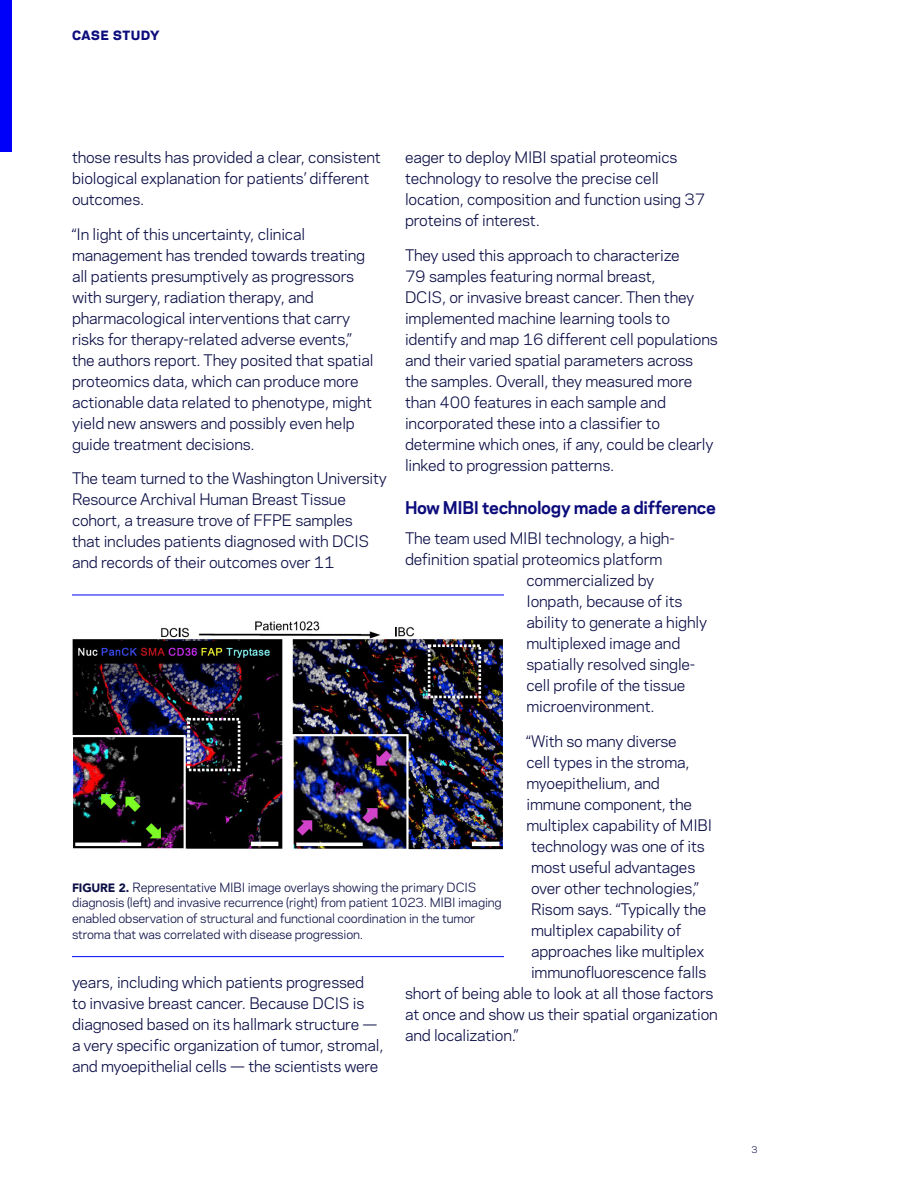
<style>
.page{position:relative;width:918px;height:1188px;background:#fff}
.page>*{position:absolute;margin:0;border:0;box-sizing:border-box;transform-origin:0 0}
.t1{font:700 16.5px "Polaris";letter-spacing:-.02em;color:#0c0c7c}
.t2{font:15px/21px "Polaris";letter-spacing:-.01em;color:#0c0f46}
.t3{font:12px/15.8px "Polaris";letter-spacing:-.01em;color:#0c0f46}
.t4{font:800 12px "Polaris";letter-spacing:.07em;color:#0c0c7c}
.t5{font:8.7px "Polaris";color:#0c0f46}
.s1{font-family:"Avenir LT Std";font-weight:900}
</style>
<div class="page">
<div style="left:0;top:0;width:12px;height:152px;background:#0000fa"></div>
<hr style="left:72px;top:956px;width:432px;height:1px;background:#0000fa">
<img style="left:72px;top:621px;width:431px;height:229px">
<hr style="left:72px;top:595px;width:432px;height:1px;background:#0000fa">
<p class="t4" style="left:72px;top:25px;width:89px">CASE STUDY</p>
<p class="t2" style="left:72px;top:146px;width:310px">those results has provided a clear, consistent biological explanation for patients’ different outcomes.</p>
<p class="t2" style="left:72px;top:223px;width:303px">“In light of this uncertainty, clinical management has trended towards treating all patients presumptively as progressors with surgery, radiation therapy, and pharmacological interventions that carry risks for therapy-related adverse events,” the authors report. They posited that spatial proteomics data, which can produce more actionable data related to phenotype, might yield new answers and possibly even help guide treatment decisions.</p>
<p class="t2" style="left:72px;top:467px;width:317px">The team turned to the Washington University Resource Archival Human Breast Tissue cohort, a treasure trove of FFPE samples<br>that includes patients diagnosed with DCIS and records of their outcomes over 11</p>
<p class="t2" style="left:405px;top:146px;width:302px">eager to deploy MIBI spatial proteomics technology to resolve the precise cell location, composition and function using 37 proteins of interest.</p>
<p class="t2" style="left:405px;top:244px;width:314px">They used this approach to characterize<br>79 samples featuring normal breast,<br>DCIS, or invasive breast cancer. Then they implemented machine learning tools to identify and map 16 different cell populations and their varied spatial parameters across the samples. Overall, they measured more than 400 features in each sample and incorporated these into a classifier to determine which ones, if any, could be clearly linked to progression patterns.</p>
<p class="t1" style="left:405px;top:496px;width:313px">How MIBI technology made a difference</p>
<p class="t2" style="left:405px;top:527px;width:271px">The team used MIBI technology, a high-</p>
<p class="t2" style="left:405px;top:548px;width:259px">definition spatial proteomics platform</p>
<p class="t2" style="left:526px;top:569px;width:129px">commercialized by</p>
<p class="t2" style="left:526px;top:590px;width:157px">Ionpath, because of its</p>
<p class="t2" style="left:526px;top:611px;width:182px">ability to generate a highly</p>
<p class="t2" style="left:526px;top:632px;width:155px">multiplexed image and</p>
<p class="t2" style="left:526px;top:653px;width:170px">spatially resolved single-</p>
<p class="t2" style="left:526px;top:674px;width:160px">cell profile of the tissue</p>
<p class="t2" style="left:526px;top:695px;width:130px">microenvironment.</p>
<p class="t2" style="left:526px;top:730px;width:152px">“With so many diverse</p>
<p class="t2" style="left:526px;top:751px;width:165px">cell types in the stroma,</p>
<p class="t2" style="left:526px;top:772px;width:135px">myoepithelium, and</p>
<p class="t2" style="left:526px;top:793px;width:167px">immune component, the</p>
<p class="t2" style="left:526px;top:814px;width:187px">multiplex capability of MIBI</p>
<p class="t2" style="left:531px;top:835px;width:175px">technology was one of its</p>
<p class="t2" style="left:531px;top:856px;width:166px">most useful advantages</p>
<p class="t2" style="left:531px;top:877px;width:169px">over other technologies,”</p>
<p class="t2" style="left:531px;top:898px;width:177px">Risom says. “Typically the</p>
<p class="t2" style="left:531px;top:919px;width:152px">multiplex capability of</p>
<p class="t2" style="left:531px;top:940px;width:175px">approaches like multiplex</p>
<p class="t2" style="left:531px;top:961px;width:177px">immunofluorescence falls</p>
<p class="t2" style="left:405px;top:982px;width:310px">short of being able to look at all those factors</p>
<p class="t2" style="left:405px;top:1003px;width:314px">at once and show us their spatial organization</p>
<p class="t2" style="left:405px;top:1024px;width:115px">and localization.”</p>
<p class="t3" style="left:72px;top:878px;width:431px"><span class="s1">FIGURE 2.</span> Representative MIBI image overlays showing the primary DCIS diagnosis (left) and invasive recurrence (right) from patient 1023. MIBI imaging enabled observation of structural and functional coordination in the tumor stroma that was correlated with disease progression.</p>
<p class="t2" style="left:72px;top:971px;width:313px">years, including which patients progressed<br>to invasive breast cancer. Because DCIS is diagnosed based on its hallmark structure — a very specific organization of tumor, stromal, and myoepithelial cells — the scientists were</p>
<p class="t5" style="left:751px;top:1143px;width:8px">3</p>
</div>
